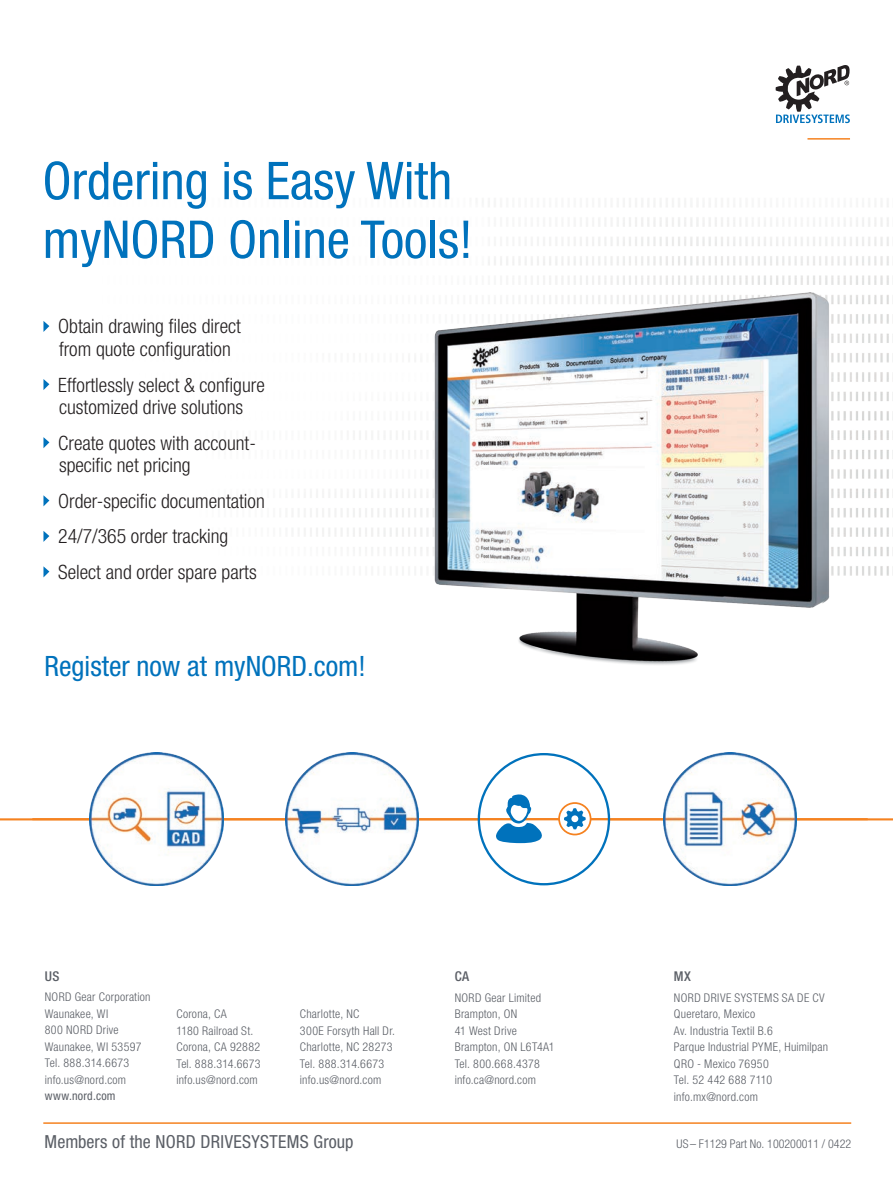
<style>
.page{position:relative;width:893px;height:1188px;background:#fff}
.page>*{position:absolute;margin:0;border:0;box-sizing:border-box;transform-origin:0 0}
.t1{font:condensed 52.2px/58.7px "Helvetica Neue LT Std";color:#0072bc}
.t2{font:condensed 28.05px "Helvetica Neue LT Std";color:#0072bc}
.t3{font:300 condensed 19.8px/22.6px "Helvetica Neue LT Std";color:#231f20}
.t4{font:condensed 18px "Helvetica Neue LT Std";letter-spacing:.015em;color:#5b5f66}
.t5{font:500 condensed 13.5px "Helvetica Neue LT Pro";color:#5b5f66}
.t6{font:300 condensed 12px/16.5px "Helvetica Neue LT Std";letter-spacing:.02em;color:#5b5f66}
.t7{font:300 condensed 12px "Helvetica Neue LT Std";color:#5b5f66}
.t8{font:condensed 12px "Helvetica Neue LT Std";letter-spacing:.025em;color:#5b5f66}
</style>
<div class="page">
<hr style="left:43px;top:1122px;width:808px;height:2px;background:#f58220">
<svg style="left:43px;top:379px;width:6px;height:11px"></svg>
<svg style="left:43px;top:437px;width:6px;height:11px"></svg>
<svg style="left:43px;top:495px;width:6px;height:11px"></svg>
<svg style="left:43px;top:531px;width:6px;height:11px"></svg>
<svg style="left:43px;top:566px;width:6px;height:11px"></svg>
<hr style="left:0;top:818px;width:893px;height:2px;background:#f58220">
<img style="left:285px;top:752px;width:134px;height:134px">
<img style="left:90px;top:752px;width:133px;height:134px">
<img style="left:663px;top:752px;width:134px;height:134px">
<svg style="left:559px;top:803px;width:32px;height:32px"></svg>
<div style="left:558px;top:802px;width:33px;height:33px;border:2px solid #f58220;border-radius:50%"></div>
<svg style="left:564px;top:808px;width:22px;height:21px"></svg>
<svg style="left:496px;top:794px;width:47px;height:49px"></svg>
<svg style="left:43px;top:87px;width:846px;height:245px"></svg>
<svg style="left:776px;top:65px;width:74px;height:58px"></svg>
<hr style="left:807px;top:138px;width:43px;height:2px;background:#f58220">
<img style="left:334px;top:293px;width:559px;height:372px">
<div style="left:18px;top:134px;width:477px;height:160px;background:#fff"></div>
<h1 class="t1" style="left:43px;top:151px;width:432px">Ordering is Easy With myNORD Online Tools!</h1>
<h3 class="t3" style="left:58px;top:315px;width:184px">Obtain drawing files direct from quote configuration</h3>
<h3 class="t3" style="left:58px;top:373px;width:208px">Effortlessly select &amp; configure customized drive solutions</h3>
<h3 class="t3" style="left:58px;top:431px;width:199px">Create quotes with account&shy;specific net pricing</h3>
<h3 class="t3" style="left:58px;top:483px;width:208px;line-height:35.5px">Order-specific documentation<br>24/7/365 order tracking<br>Select and order spare parts</h3>
<h2 class="t2" style="left:45px;top:649px;width:323px">Register now at myNORD.com!</h2>
<p class="t5" style="left:45px;top:968px;width:16px">US</p>
<p class="t6" style="left:45px;top:989px;width:107px">NORD Gear Corporation<br>Waunakee, WI<br>800 NORD Drive<br>Waunakee, WI 53597<br>Tel. 888.314.6673 info.us@nord.com</p>
<p class="t8" style="left:45px;top:1089px;width:72px">www.nord.com</p>
<p class="t6" style="left:176px;top:1006px;width:86px">Corona, CA<br>1180 Railroad St.<br>Corona, CA 92882<br>Tel. 888.314.6673 info.us@nord.com</p>
<p class="t6" style="left:300px;top:1006px;width:97px">Charlotte, NC<br>300E Forsyth Hall Dr.<br>Charlotte, NC 28273<br>Tel. 888.314.6673 info.us@nord.com</p>
<p class="t5" style="left:455px;top:968px;width:16px">CA</p>
<p class="t6" style="left:455px;top:989px;width:101px">NORD Gear Limited<br>Brampton, ON<br>41 West Drive<br>Brampton, ON L6T4A1<br>Tel. 800.668.4378 info.ca@nord.com</p>
<p class="t5" style="left:674px;top:968px;width:19px">MX</p>
<p class="t6" style="left:674px;top:989px;width:156px">NORD DRIVE SYSTEMS SA DE CV<br>Queretaro, Mexico<br>Av. Industria Textil B.6<br>Parque Industrial PYME, Huimilpan<br>QRO - Mexico 76950<br>Tel. 52 442 688 7110 info.mx@nord.com</p>
<h3 class="t4" style="left:45px;top:1132px;width:310px">Members of the NORD DRIVESYSTEMS Group</h3>
<p class="t7" style="left:677px;top:1137px;width:176px">US– F1129 Part No. 100200011 / 0422</p>
</div>
